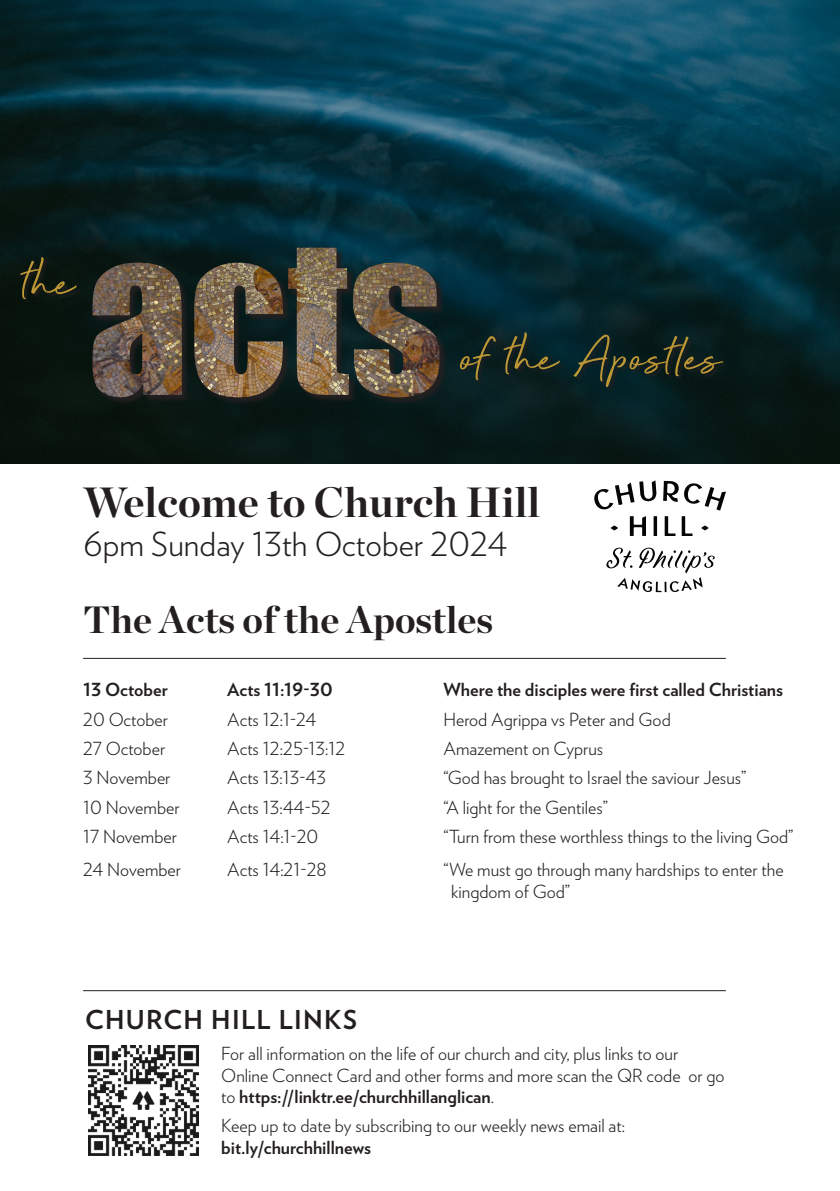
<style>
.page{position:relative;width:840px;height:1191px;background:#fff}
.page>*{position:absolute;margin:0;border:0;box-sizing:border-box;transform-origin:0 0}
.t1{font:64.8px "Beyond Infinity";color:#bd9635}
.Display{font:700 42.2px "Chronicle Display";color:#231f20}
.Body_copy{font:700 38px "Chronicle Display";color:#231f20}
.Service_date{font:300 33px "Verlag";color:#231f20}
.Headline{font:700 26px "Verlag";letter-spacing:.05em;color:#231f20}
.Body_copy-2{font:300 18px/22px "Verlag";color:#231f20}
.Teaching_series{font:300 18px/21.6px "Verlag";color:#231f20}
.Body_copy-3{font:700 18px "Verlag";color:#231f20}
.s1{font-weight:700}
</style>
<div class="page">
<svg style="left:610px;top:525px;width:7px;height:5px"></svg>
<svg style="left:701px;top:525px;width:7px;height:5px"></svg>
<svg style="left:594px;top:480px;width:62px;height:30px"></svg>
<svg style="left:663px;top:481px;width:62px;height:29px"></svg>
<svg style="left:681px;top:516px;width:11px;height:20px"></svg>
<svg style="left:664px;top:516px;width:11px;height:20px"></svg>
<hr style="left:653px;top:516px;width:3px;height:20px;background:#040504">
<svg style="left:629px;top:516px;width:16px;height:20px"></svg>
<svg style="left:606px;top:547px;width:108px;height:45px"></svg>
<img style="left:88px;top:1045px;width:110px;height:110px">
<img style="left:0;top:0;width:839px;height:463px">
<svg style="left:93px;top:248px;width:354px;height:158px;fill:#091b1a"></svg>
<img style="left:93px;top:248px;width:346px;height:149px">
<div style="left:461px;top:334px;width:266px;height:58px;background:#231f20;opacity:.75"></div>
<div style="left:21px;top:259px;width:60px;height:45px;background:#231f20;opacity:.75"></div>
<hr style="left:83px;top:658px;width:642px;height:1px;background:#231f20">
<hr style="left:83px;top:990px;width:642px;height:1px;background:#231f20">
<p class="t1" style="left:22px;top:248px;width:54px">the</p>
<p class="t1" style="left:459px;top:324px;width:263px">of the Apostles</p>
<p class="Display" style="left:83px;top:468px;width:458px">Welcome to Church Hill</p>
<p class="Service_date" style="left:83px;top:520px;width:425px">6pm Sunday 13th October 2024</p>
<p class="Body_copy" style="left:83px;top:589px;width:411px">The Acts of the Apostles</p>
<p class="Body_copy-3" style="left:83px;top:675px;width:86px">13 October</p>
<p class="Body_copy-3" style="left:227px;top:675px;width:107px">Acts 11:19-30</p>
<p class="Body_copy-3" style="left:443px;top:675px;width:341px">Where the disciples were first called Christians</p>
<p class="Body_copy-2" style="left:83px;top:707px;width:86px">20 October</p>
<p class="Body_copy-2" style="left:227px;top:707px;width:91px">Acts 12:1-24</p>
<p class="Body_copy-2" style="left:443px;top:707px;width:228px">Herod Agrippa vs Peter and God</p>
<p class="Body_copy-2" style="left:83px;top:736px;width:83px">27 October</p>
<p class="Body_copy-2" style="left:227px;top:736px;width:119px">Acts 12:25-13:12</p>
<p class="Body_copy-2" style="left:443px;top:736px;width:161px">Amazement on Cyprus</p>
<p class="Body_copy-2" style="left:83px;top:765px;width:89px">3 November</p>
<p class="Body_copy-2" style="left:227px;top:765px;width:100px">Acts 13:13-43</p>
<p class="Body_copy-2" style="left:443px;top:765px;width:304px">“God has brought to Israel the saviour Jesus”</p>
<p class="Body_copy-2" style="left:83px;top:795px;width:98px">10 November</p>
<p class="Body_copy-2" style="left:227px;top:795px;width:105px">Acts 13:44-52</p>
<p class="Body_copy-2" style="left:443px;top:795px;width:166px">“A light for the Gentiles”</p>
<p class="Body_copy-2" style="left:83px;top:824px;width:95px">17 November</p>
<p class="Body_copy-2" style="left:227px;top:824px;width:93px">Acts 14:1-20</p>
<p class="Body_copy-2" style="left:443px;top:824px;width:351px">“Turn from these worthless things to the living God”</p>
<p class="Body_copy-2" style="left:83px;top:857px;width:99px">24 November</p>
<p class="Body_copy-2" style="left:227px;top:857px;width:101px">Acts 14:21-28</p>
<p class="Body_copy-2" style="left:451px;top:857px;width:334px;text-indent:-8px">“We must go through many hardships to enter the kingdom of God”</p>
<p class="Headline" style="left:85px;top:999px;width:273px">CHURCH HILL LINKS</p>
<p class="Teaching_series" style="left:221px;top:1041px;width:504px">For all information on the life of our church and city, plus links to our<br>Online Connect Card and other forms and more scan the QR code or go to <span class="s1">https://linktr.ee/churchhillanglican</span>.</p>
<p class="Teaching_series" style="left:221px;top:1113px;width:405px">Keep up to date by subscribing to our weekly news email at: <span class="s1">bit.ly/churchhillnews</span></p>
</div>
